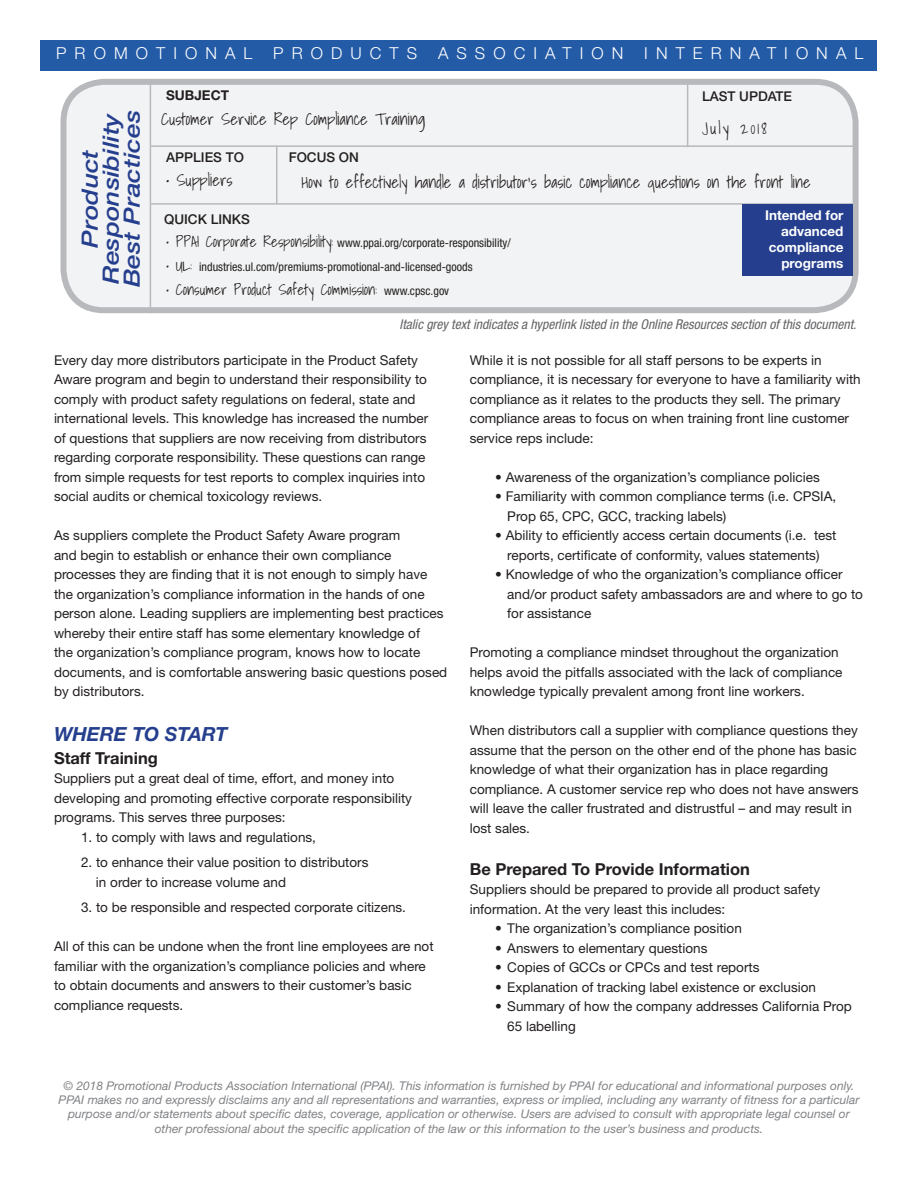
<style>
.page{position:relative;width:918px;height:1188px;background:#fff}
.page>*{position:absolute;margin:0;border:0;box-sizing:border-box;transform-origin:0 0}
.t1{font:italic 500 22.5px/21px "Helvetica Neue LT Std";color:#253f8e;text-align:center;scale:1.18 1}
.t2{font:italic 700 19.5px "Helvetica Neue LT Std";color:#253f8e}
.t3{font:300 16.5px "Shadows Into";color:#231f20}
.t4{font:300 16.5px "Helvetica Neue LT Std";letter-spacing:.49em;color:#fff}
.t5{font:700 16.5px "Helvetica Neue LT Std";color:#231f20}
.t6{font:300 16.5px "Shadows Into";letter-spacing:.12em;color:#231f20}
.t7{font:300 15px "Shadows Into";color:#231f20}
.t8{font:13.5px/19.5px "Helvetica Neue LT Std";color:#231f20}
.t9{font:italic condensed 13.5px "Helvetica Neue LT Std";color:#636366}
.t10{font:700 13.5px/16.2px "Helvetica Neue LT Std";color:#fff;text-align:right}
.t11{font:500 13.5px "Helvetica Neue LT Std";color:#231f20}
.t12{font:700 13.5px "Helvetica Neue LT Std";color:#231f20}
.t13{font:italic 12px/14.4px "Helvetica Neue LT Std";color:#808285;text-align:center}
.t14{font:condensed 12px "Helvetica Neue LT Std";color:#231f20}
.s1{font-family:"Shadows Into";font-weight:300;font-stretch:normal;font-size:15px}
.s2{font-family:"Helvetica Neue LT Std";font-weight:400;font-stretch:condensed;font-size:12px}
</style>
<div class="page">
<div style="left:40px;top:40px;width:838px;height:31px;background:#245ba7"></div>
<div style="left:63px;top:82px;width:793px;height:228px;background:#f2f3f4;border-radius:41px"></div>
<div style="left:60px;top:79px;width:799px;height:234px;border:6px solid #b8b9bc;border-radius:41px"></div>
<hr style="left:150px;top:79px;width:1px;height:234px;background:#b8b9bc">
<hr style="left:276px;top:147px;width:2px;height:56px;background:#b8b9bc">
<hr style="left:151px;top:145px;width:703px;height:2px;background:#b8b9bc">
<hr style="left:687px;top:84px;width:1px;height:63px;background:#b8b9bc">
<hr style="left:151px;top:203px;width:703px;height:2px;background:#b8b9bc">
<div style="left:742px;top:205px;width:111px;height:71px;background:#253f8e"></div>
<p class="t4" style="left:56px;top:43px;width:198px">PROMOTIONAL</p>
<p class="t4" style="left:273px;top:43px;width:146px">PRODUCTS</p>
<p class="t4" style="left:438px;top:43px;width:187px">ASSOCIATION</p>
<p class="t4" style="left:644px;top:43px;width:221px">INTERNATIONAL</p>
<h1 class="t1" style="left:79px;top:287px;width:152px;rotate:-90deg">Product<br>Responsibility<br>Best Practices</h1>
<p class="t12" style="left:166px;top:87px;width:64px">SUBJECT</p>
<p class="t11" style="left:702px;top:88px;width:92px">LAST UPDATE</p>
<p class="t3" style="left:161px;top:106px;width:266px">Customer Service Rep Compliance Training</p>
<p class="t3" style="left:166px;top:166px;width:68px">• Suppliers</p>
<p class="t3" style="left:301px;top:169px;width:511px">How to effectively handle a distributor’s basic compliance questions on the front line</p>
<p class="t6" style="left:702px;top:114px;width:66px">July 2018</p>
<p class="t11" style="left:166px;top:149px;width:79px">APPLIES TO</p>
<p class="t11" style="left:289px;top:149px;width:72px">FOCUS ON</p>
<p class="t11" style="left:164px;top:211px;width:87px">QUICK LINKS</p>
<p class="t14" style="left:166px;top:236px;width:346px"><span class="s1">• PPAI Corporate Responsibility:</span> www.ppai.org/corporate-responsibility/</p>
<p class="t14" style="left:166px;top:260px;width:308px"><span class="s1">• UL:</span> industries.ul.com/premiums-promotional-and-licensed-goods</p>
<p class="t7" style="left:166px;top:278px;width:285px">• Consumer Product Safety Commission: <span class="s2">www.cpsc.gov</span></p>
<p class="t10" style="left:765px;top:206px;width:80px">Intended for advanced compliance programs</p>
<p class="t9" style="left:400px;top:317px;width:458px">Italic grey text indicates a hyperlink listed in the Online Resources section of this document.</p>
<p class="t8" style="left:54px;top:350px;width:376px">Every day more distributors participate in the Product Safety Aware program and begin to understand their responsibility to comply with product safety regulations on federal, state and international levels. This knowledge has increased the number of questions that suppliers are now receiving from distributors regarding corporate responsibility. These questions can range from simple requests for test reports to complex inquiries into social audits or chemical toxicology reviews.</p>
<p class="t8" style="left:54px;top:526px;width:395px">As suppliers complete the Product Safety Aware program<br>and begin to establish or enhance their own compliance processes they are finding that it is not enough to simply have the organization’s compliance information in the hands of one person alone. Leading suppliers are implementing best practices whereby their entire staff has some elementary knowledge of<br>the organization’s compliance program, knows how to locate documents, and is comfortable answering basic questions posed by distributors.</p>
<h2 class="t2" style="left:54px;top:722px;width:175px">WHERE TO START</h2>
<p class="t5" style="left:54px;top:748px;width:105px">Staff Training</p>
<p class="t8" style="left:54px;top:769px;width:360px">Suppliers put a great deal of time, effort, and money into developing and promoting effective corporate responsibility programs. This serves three purposes:</p>
<p class="t8" style="left:81px;top:827px;width:237px">1. to comply with laws and regulations,</p>
<p class="t8" style="left:96px;top:853px;width:274px;text-indent:-15px">2. to enhance their value position to distributors in order to increase volume and</p>
<p class="t8" style="left:81px;top:898px;width:327px">3. to be responsible and respected corporate citizens.</p>
<p class="t8" style="left:54px;top:937px;width:381px">All of this can be undone when the front line employees are not familiar with the organization’s compliance policies and where to obtain documents and answers to their customer’s basic compliance requests.</p>
<p class="t8" style="left:470px;top:350px;width:393px">While it is not possible for all staff persons to be experts in compliance, it is necessary for everyone to have a familiarity with compliance as it relates to the products they sell. The primary compliance areas to focus on when training front line customer service reps include:</p>
<p class="t8" style="left:495px;top:467px;width:326px">• Awareness of the organization’s compliance policies</p>
<p class="t8" style="left:507px;top:487px;width:331px;text-indent:-12px">• Familiarity with common compliance terms (i.e. CPSIA,<br>Prop 65, CPC, GCC, tracking labels)</p>
<p class="t8" style="left:495px;top:526px;width:343px;text-align:center">• Ability to efficiently access certain documents (i.e. test reports, certificate of conformity, values statements)</p>
<p class="t8" style="left:507px;top:565px;width:357px;text-indent:-12px">• Knowledge of who the organization’s compliance officer and/or product safety ambassadors are and where to go to for assistance</p>
<p class="t8" style="left:470px;top:643px;width:374px">Promoting a compliance mindset throughout the organization helps avoid the pitfalls associated with the lack of compliance knowledge typically prevalent among front line workers.</p>
<p class="t8" style="left:470px;top:721px;width:390px">When distributors call a supplier with compliance questions they assume that the person on the other end of the phone has basic knowledge of what their organization has in place regarding compliance. A customer service rep who does not have answers will leave the caller frustrated and distrustful – and may result in lost sales.</p>
<p class="t5" style="left:470px;top:859px;width:282px">Be Prepared To Provide Information</p>
<p class="t8" style="left:470px;top:880px;width:352px">Suppliers should be prepared to provide all product safety information. At the very least this includes:</p>
<p class="t8" style="left:495px;top:919px;width:248px">• The organization’s compliance position</p>
<p class="t8" style="left:495px;top:938px;width:214px">• Answers to elementary questions</p>
<p class="t8" style="left:495px;top:958px;width:266px">• Copies of GCCs or CPCs and test reports</p>
<p class="t8" style="left:495px;top:977px;width:322px">• Explanation of tracking label existence or exclusion</p>
<p class="t8" style="left:507px;top:997px;width:346px;text-indent:-12px">• Summary of how the company addresses California Prop<br>65 labelling</p>
<p class="t13" style="left:59px;top:1078px;width:802px">© 2018 Promotional Products Association International (PPAI). This information is furnished by PPAI for educational and informational purposes only.<br>PPAI makes no and expressly disclaims any and all representations and warranties, express or implied, including any warranty of fitness for a particular purpose and/or statements about specific dates, coverage, application or otherwise. Users are advised to consult with appropriate legal counsel or other professional about the specific application of the law or this information to the user’s business and products.</p>
</div>
